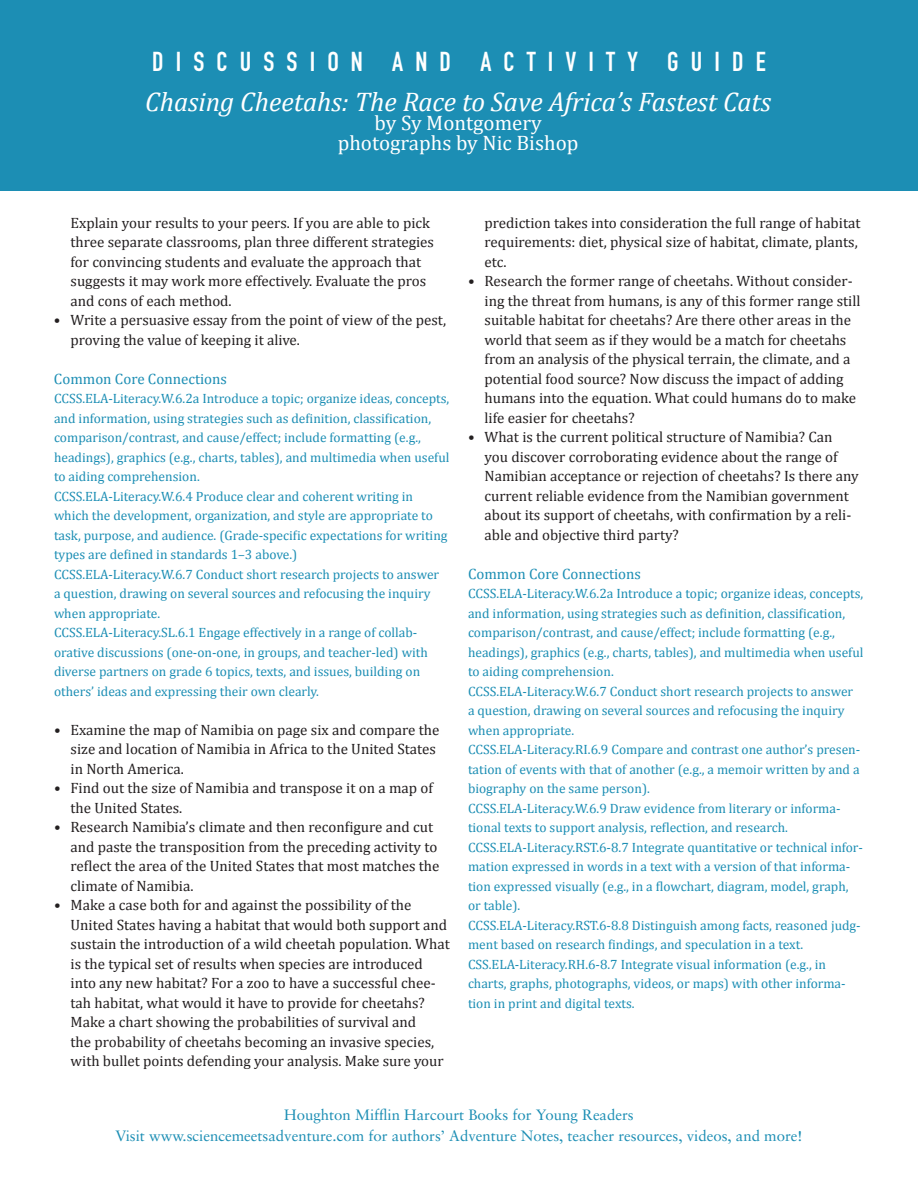
<style>
.page{position:relative;width:918px;height:1188px;background:#fff}
.page>*{position:absolute;margin:0;border:0;box-sizing:border-box;transform-origin:0 0}
.t1{font:italic 27px "Cambria";color:#fff}
.t2{font:27px "DIN Engschrift Std";letter-spacing:.45em;color:#fff}
.t3{font:21px/19.5px "Cambria";color:#fff;text-align:center}
.t4{font:15px/19.5px "Cambria";color:#231f20}
.t5{font:15px/21px "Sabon";color:#1c8eb4;text-align:center}
.t6{font:15px "Cambria";color:#1c8eb4}
.t7{font:13.5px/19.5px "Cambria";color:#1c8eb4}
</style>
<div class="page">
<div style="left:0;top:0;width:918px;height:191px;background:#1c8eb4"></div>
<h1 class="t2" style="left:152px;top:46px;width:615px">DISCUSSION AND ACTIVITY GUIDE</h1>
<h1 class="t1" style="left:145px;top:82px;width:628px">Chasing Cheetahs: The Race to Save Africa’s Fastest Cats</h1>
<h2 class="t3" style="left:338px;top:113px;width:242px">by Sy Montgomery photographs by Nic Bishop</h2>
<p class="t4" style="left:71px;top:213px;width:365px">Explain your results to your peers. If you are able to pick three separate classrooms, plan three different strategies for convincing students and evaluate the approach that suggests it may work more effectively. Evaluate the pros and cons of each method.</p>
<p class="t4" style="left:71px;top:310px;width:377px;text-indent:-17px">• Write a persuasive essay from the point of view of the pest, proving the value of keeping it alive.</p>
<p class="t6" style="left:54px;top:370px;width:175px">Common Core Connections</p>
<p class="t7" style="left:54px;top:389px;width:397px">CCSS.ELA-Literacy.W.6.2a Introduce a topic; organize ideas, concepts, and information, using strategies such as definition, classification, comparison/contrast, and cause/effect; include formatting (e.g., headings), graphics (e.g., charts, tables), and multimedia when useful to aiding comprehension.<br>CCSS.ELA-Literacy.W.6.4 Produce clear and coherent writing in which the development, organization, and style are appropriate to task, purpose, and audience. (Grade-specific expectations for writing types are defined in standards 1–3 above.)<br>CCSS.ELA-Literacy.W.6.7 Conduct short research projects to answer<br>a question, drawing on several sources and refocusing the inquiry when appropriate.<br>CCSS.ELA-Literacy.SL.6.1 Engage effectively in a range of collab&shy;orative discussions (one-on-one, in groups, and teacher-led) with diverse partners on grade 6 topics, texts, and issues, building on others’ ideas and expressing their own clearly.</p>
<p class="t4" style="left:71px;top:720px;width:370px;text-indent:-17px">• Examine the map of Namibia on page six and compare the size and location of Namibia in Africa to the United States in North America.</p>
<p class="t4" style="left:71px;top:778px;width:364px;text-indent:-17px">• Find out the size of Namibia and transpose it on a map of the United States.</p>
<p class="t4" style="left:71px;top:817px;width:370px;text-indent:-17px">• Research Namibia’s climate and then reconfigure and cut and paste the transposition from the preceding activity to reflect the area of the United States that most matches the climate of Namibia.</p>
<p class="t4" style="left:71px;top:895px;width:381px;text-indent:-17px">• Make a case both for and against the possibility of the United States having a habitat that would both support and sustain the introduction of a wild cheetah population. What is the typical set of results when species are introduced into any new habitat? For a zoo to have a successful chee&shy;tah habitat, what would it have to provide for cheetahs?<br>Make a chart showing the probabilities of survival and<br>the probability of cheetahs becoming an invasive species, with bullet points defending your analysis. Make sure your</p>
<p class="t4" style="left:485px;top:213px;width:377px">prediction takes into consideration the full range of habitat requirements: diet, physical size of habitat, climate, plants, etc.</p>
<p class="t4" style="left:485px;top:271px;width:377px;text-indent:-17px">• Research the former range of cheetahs. Without consider&shy;ing the threat from humans, is any of this former range still suitable habitat for cheetahs? Are there other areas in the world that seem as if they would be a match for cheetahs from an analysis of the physical terrain, the climate, and a potential food source? Now discuss the impact of adding humans into the equation. What could humans do to make life easier for cheetahs?</p>
<p class="t4" style="left:485px;top:427px;width:376px;text-indent:-17px">• What is the current political structure of Namibia? Can you discover corroborating evidence about the range of Namibian acceptance or rejection of cheetahs? Is there any current reliable evidence from the Namibian government about its support of cheetahs, with confirmation by a reli&shy;able and objective third party?</p>
<p class="t6" style="left:468px;top:565px;width:175px">Common Core Connections</p>
<p class="t7" style="left:468px;top:584px;width:397px">CCSS.ELA-Literacy.W.6.2a Introduce a topic; organize ideas, concepts, and information, using strategies such as definition, classification, comparison/contrast, and cause/effect; include formatting (e.g., headings), graphics (e.g., charts, tables), and multimedia when useful to aiding comprehension.<br>CCSS.ELA-Literacy.W.6.7 Conduct short research projects to answer<br>a question, drawing on several sources and refocusing the inquiry when appropriate.<br>CCSS.ELA-Literacy.RI.6.9 Compare and contrast one author’s presen&shy;tation of events with that of another (e.g., a memoir written by and a biography on the same person).<br>CCSS.ELA-Literacy.W.6.9 Draw evidence from literary or informa&shy;tional texts to support analysis, reflection, and research.<br>CCSS.ELA-Literacy.RST.6-8.7 Integrate quantitative or technical infor&shy;mation expressed in words in a text with a version of that informa&shy;tion expressed visually (e.g., in a flowchart, diagram, model, graph, or table).<br>CCSS.ELA-Literacy.RST.6-8.8 Distinguish among facts, reasoned judg&shy;ment based on research findings, and speculation in a text.<br>CSS.ELA-Literacy.RH.6-8.7 Integrate visual information (e.g., in charts, graphs, photographs, videos, or maps) with other informa&shy;tion in print and digital texts.</p>
<p class="t5" style="left:115px;top:1104px;width:689px">Houghton Mifflin Harcourt Books for Young Readers<br>Visit www.sciencemeetsadventure.com for authors’ Adventure Notes, teacher resources, videos, and more!</p>
</div>
